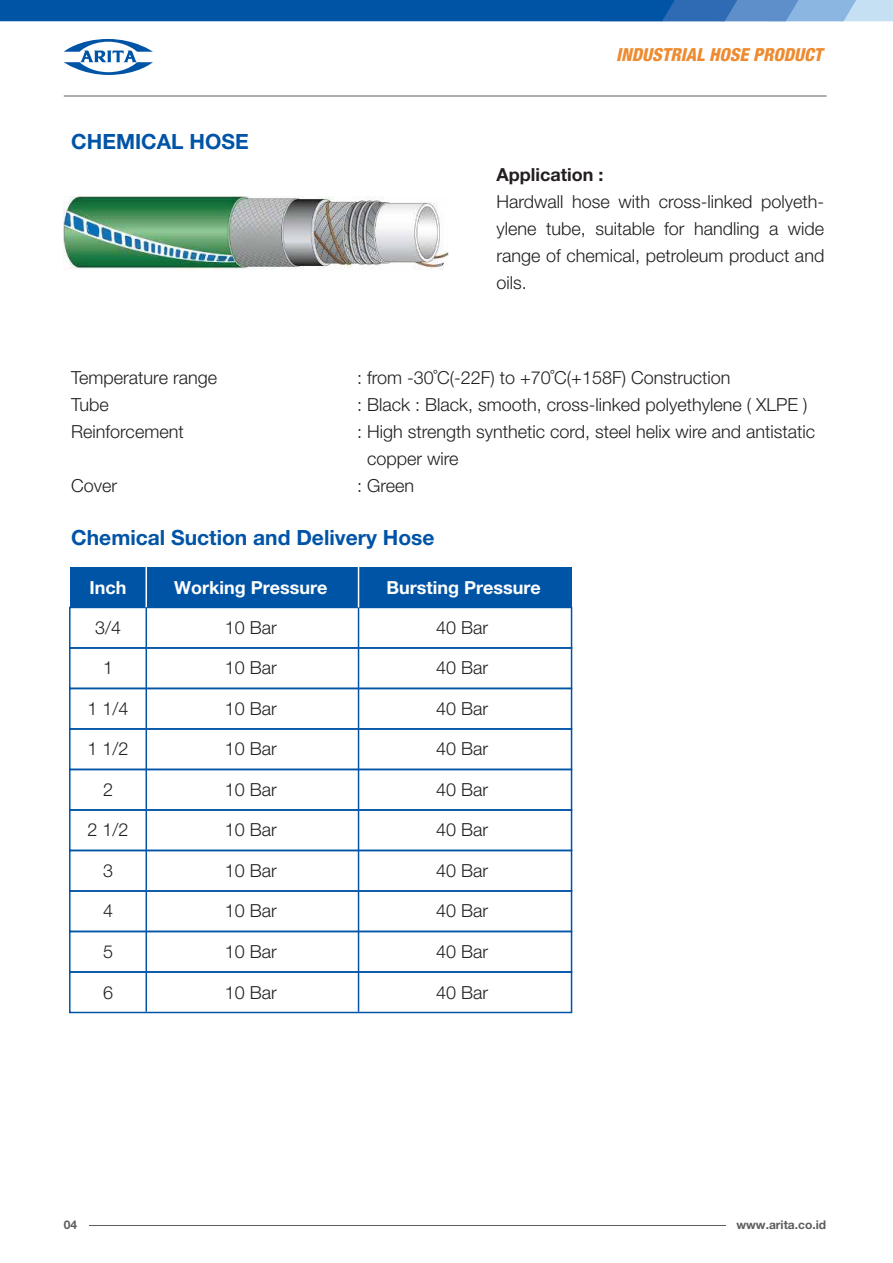
<style>
.page{position:relative;width:893px;height:1263px;background:#fff}
.page>*{position:absolute;margin:0;border:0;box-sizing:border-box;transform-origin:0 0}
.t1{font:700 21px "Helvetica Neue LT Pro";color:#0054a6}
.t2{font:300 18px/27px "Helvetica Neue LT Pro";color:#231f20;text-align:justify}
.t3{font:700 18px "Helvetica Neue LT Pro";color:#fff}
.t4{font:italic 800 condensed 18px "Helvetica Neue LT Pro";color:#ee8a2f}
.t5{font:700 18px "Helvetica Neue LT Pro";color:#231f20}
.t6{font:700 12px "Helvetica Neue LT Pro";color:#5d5d60}
</style>
<div class="page">
<svg style="left:0;top:0;width:893px;height:21px;background:#1c66b0"></svg>
<svg style="left:64px;top:39px;width:89px;height:36px"></svg>
<hr style="left:64px;top:96px;width:763px;height:1px;background:#5d5d60">
<hr style="left:89px;top:1225px;width:636px;height:1px;background:#5d5d60">
<div style="left:70px;top:567px;width:502px;height:40px;background:#0054a6"></div>
<div style="left:69px;top:607px;width:503px;height:42px;border:2px solid #0054a6"></div>
<div style="left:69px;top:647px;width:503px;height:42px;border:2px solid #0054a6"></div>
<div style="left:69px;top:688px;width:503px;height:42px;border:2px solid #0054a6"></div>
<div style="left:69px;top:728px;width:503px;height:42px;border:2px solid #0054a6"></div>
<div style="left:69px;top:769px;width:503px;height:42px;border:2px solid #0054a6"></div>
<div style="left:69px;top:809px;width:503px;height:42px;border:2px solid #0054a6"></div>
<div style="left:69px;top:850px;width:503px;height:42px;border:2px solid #0054a6"></div>
<div style="left:69px;top:890px;width:503px;height:42px;border:2px solid #0054a6"></div>
<div style="left:69px;top:931px;width:503px;height:42px;border:2px solid #0054a6"></div>
<div style="left:69px;top:971px;width:503px;height:42px;border:2px solid #0054a6"></div>
<hr style="left:146px;top:567px;width:1px;height:40px;background:#fff">
<hr style="left:146px;top:607px;width:1px;height:405px;background:#0054a6">
<hr style="left:358px;top:607px;width:1px;height:405px;background:#0054a6">
<hr style="left:358px;top:567px;width:1px;height:40px;background:#fff">
<img style="left:64px;top:197px;width:385px;height:73px">
<svg style="left:88px;top:223px;width:12px;height:12px"></svg>
<svg style="left:218px;top:256px;width:9px;height:5px"></svg>
<p class="t1" style="left:71px;top:129px;width:179px">CHEMICAL HOSE</p>
<p class="t4" style="left:616px;top:44px;width:208px">INDUSTRIAL HOSE PRODUCT</p>
<p class="t5" style="left:496px;top:163px;width:108px">Application :</p>
<p class="t2" style="left:496px;top:188px;width:329px">Hardwall hose with cross-linked polyeth&shy;ylene tube, suitable for handling a wide range of chemical, petroleum product and oils.</p>
<p class="t2" style="left:71px;top:364px;width:147px">Temperature range</p>
<p class="t2" style="left:357px;top:364px;width:375px">: from -30˚C(-22F) to +70˚C(+158F) Construction</p>
<p class="t2" style="left:71px;top:391px;width:39px">Tube</p>
<p class="t2" style="left:357px;top:391px;width:452px">: Black : Black, smooth, cross-linked polyethylene ( XLPE )</p>
<p class="t2" style="left:71px;top:418px;width:114px">Reinforcement</p>
<p class="t2" style="left:367px;top:418px;width:450px;text-indent:-10px">: High strength synthetic cord, steel helix wire and antistatic copper wire</p>
<p class="t2" style="left:71px;top:472px;width:48px">Cover</p>
<p class="t2" style="left:357px;top:472px;width:59px">: Green</p>
<p class="t1" style="left:71px;top:524px;width:365px">Chemical Suction and Delivery Hose</p>
<p class="t3" style="left:90px;top:576px;width:38px">Inch</p>
<p class="t2" style="left:95px;top:614px;width:28px">3/4</p>
<p class="t2" style="left:103px;top:654px;width:12px">1</p>
<p class="t2" style="left:88px;top:695px;width:43px">1 1/4</p>
<p class="t2" style="left:88px;top:735px;width:43px">1 1/2</p>
<p class="t2" style="left:103px;top:776px;width:12px">2</p>
<p class="t2" style="left:88px;top:816px;width:43px">2 1/2</p>
<p class="t2" style="left:103px;top:857px;width:12px">3</p>
<p class="t2" style="left:103px;top:897px;width:12px">4</p>
<p class="t2" style="left:103px;top:938px;width:12px">5</p>
<p class="t2" style="left:103px;top:978px;width:12px">6</p>
<p class="t3" style="left:174px;top:576px;width:155px">Working Pressure</p>
<p class="t3" style="left:386px;top:576px;width:156px">Bursting Pressure</p>
<p class="t2" style="left:225px;top:614px;width:54px">10 Bar</p>
<p class="t2" style="left:225px;top:654px;width:54px">10 Bar</p>
<p class="t2" style="left:225px;top:695px;width:54px">10 Bar</p>
<p class="t2" style="left:225px;top:735px;width:54px">10 Bar</p>
<p class="t2" style="left:225px;top:776px;width:54px">10 Bar</p>
<p class="t2" style="left:225px;top:816px;width:54px">10 Bar</p>
<p class="t2" style="left:225px;top:857px;width:54px">10 Bar</p>
<p class="t2" style="left:225px;top:897px;width:54px">10 Bar</p>
<p class="t2" style="left:225px;top:938px;width:54px">10 Bar</p>
<p class="t2" style="left:225px;top:978px;width:54px">10 Bar</p>
<p class="t2" style="left:436px;top:614px;width:54px">40 Bar</p>
<p class="t2" style="left:436px;top:654px;width:54px">40 Bar</p>
<p class="t2" style="left:436px;top:695px;width:54px">40 Bar</p>
<p class="t2" style="left:436px;top:735px;width:54px">40 Bar</p>
<p class="t2" style="left:436px;top:776px;width:54px">40 Bar</p>
<p class="t2" style="left:436px;top:816px;width:54px">40 Bar</p>
<p class="t2" style="left:436px;top:857px;width:54px">40 Bar</p>
<p class="t2" style="left:436px;top:897px;width:54px">40 Bar</p>
<p class="t2" style="left:436px;top:938px;width:54px">40 Bar</p>
<p class="t2" style="left:436px;top:978px;width:54px">40 Bar</p>
<p class="t6" style="left:64px;top:1218px;width:15px">04</p>
<p class="t6" style="left:736px;top:1218px;width:91px">www.arita.co.id</p>
</div>
